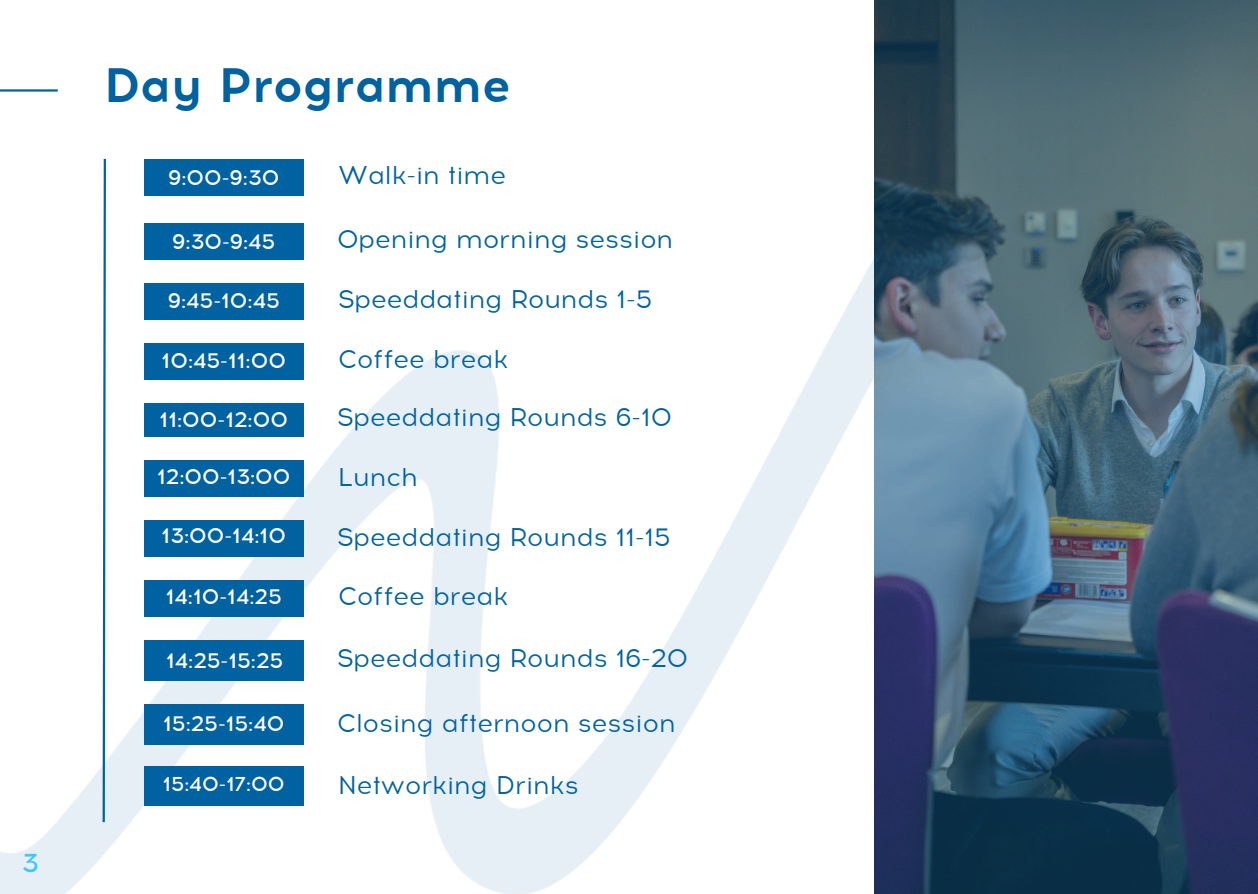
<style>
.page{position:relative;width:1258px;height:894px;background:#fff}
.page>*{position:absolute;margin:0;border:0;box-sizing:border-box;transform-origin:0 0}
.t1{font:700 48px "Acrom";color:#0062a1}
.t2{font:500 26.4px "Acrom";color:#43c7f4}
.t3{font:25.5px "Acrom";color:#0062a1}
.t4{font:500 21.3px "Acrom";color:#fff}
.t5{font:500 20.4px "Acrom";color:#fff}
</style>
<div class="page">
<img style="left:0;top:0;width:875px;height:893px">
<svg style="left:101px;top:156px;width:6px;height:668px"></svg>
<div style="left:144px;top:159px;width:160px;height:37px;background:#0062a1"></div>
<div style="left:144px;top:223px;width:159px;height:37px;background:#0062a1"></div>
<div style="left:144px;top:283px;width:159px;height:36px;background:#0062a1"></div>
<div style="left:144px;top:343px;width:159px;height:36px;background:#0062a1"></div>
<div style="left:144px;top:402px;width:160px;height:34px;background:#0062a1"></div>
<div style="left:144px;top:460px;width:159px;height:36px;background:#0062a1"></div>
<div style="left:144px;top:519px;width:159px;height:37px;background:#0062a1"></div>
<div style="left:144px;top:580px;width:159px;height:36px;background:#0062a1"></div>
<div style="left:144px;top:640px;width:160px;height:40px;background:#0062a1"></div>
<div style="left:144px;top:704px;width:160px;height:40px;background:#0062a1"></div>
<hr style="left:0;top:89px;width:58px;height:3px;background:#0062a1">
<svg style="left:875px;top:0;width:383px;height:893px;background:#405c72"></svg>
<div style="left:144px;top:766px;width:160px;height:39px;background:#0062a1"></div>
<h2 class="t2" style="left:22px;top:846px;width:19px">3</h2>
<p class="t1" style="left:104px;top:64px;width:409px">Day Programme</p>
<p class="t4" style="left:168px;top:168px;width:113px">9:00-9:30</p>
<p class="t4" style="left:172px;top:232px;width:105px">9:30-9:45</p>
<h1 class="t4" style="left:168px;top:291px;width:113px">9:45-10:45</h1>
<p class="t4" style="left:162px;top:351px;width:126px">10:45-11:00</p>
<p class="t4" style="left:160px;top:410px;width:130px">11:00-12:00</p>
<p class="t4" style="left:157px;top:467px;width:135px">12:00-13:00</p>
<p class="t4" style="left:162px;top:526px;width:126px">13:00-14:10</p>
<p class="t4" style="left:166px;top:587px;width:118px">14:10-14:25</p>
<p class="t4" style="left:166px;top:651px;width:119px">14:25-15:25</p>
<p class="t4" style="left:163px;top:713px;width:123px">15:25-15:40</p>
<h2 class="t5" style="left:163px;top:775px;width:123px">15:40-17:00</h2>
<p class="t3" style="left:338px;top:163px;width:170px">Walk-in time</p>
<p class="t3" style="left:337px;top:228px;width:338px">Opening morning session</p>
<p class="t3" style="left:338px;top:288px;width:316px">Speeddating Rounds 1-5</p>
<p class="t3" style="left:338px;top:347px;width:172px">Coffee break</p>
<h2 class="t3" style="left:337px;top:406px;width:336px">Speeddating Rounds 6-10</h2>
<h2 class="t3" style="left:338px;top:465px;width:81px">Lunch</h2>
<h2 class="t3" style="left:337px;top:525px;width:335px">Speeddating Rounds 11-15</h2>
<h2 class="t3" style="left:338px;top:585px;width:172px">Coffee break</h2>
<h2 class="t3" style="left:337px;top:646px;width:353px">Speeddating Rounds 16-20</h2>
<h2 class="t3" style="left:337px;top:711px;width:340px">Closing afternoon session</h2>
<h2 class="t3" style="left:338px;top:774px;width:242px">Networking Drinks</h2>
</div>
